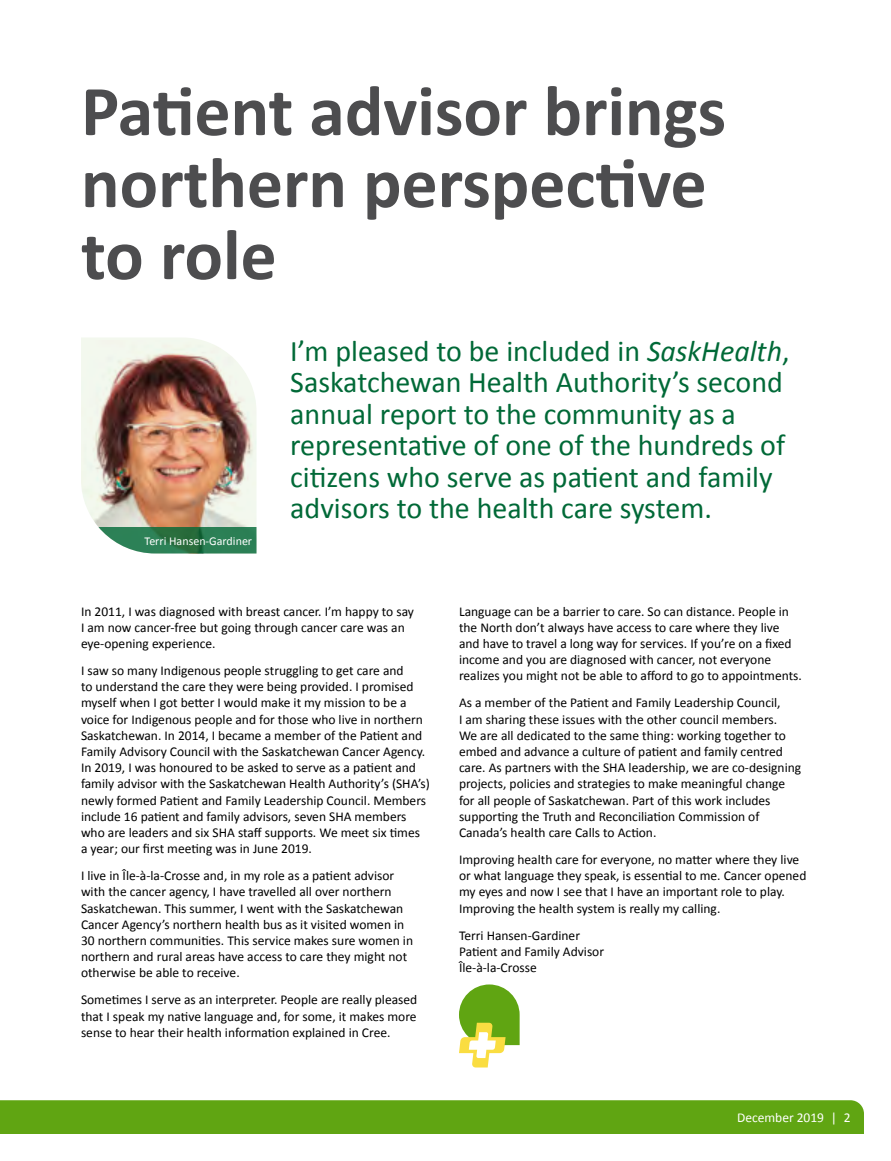
<style>
.page{position:relative;width:891px;height:1161px;background:#fff}
.page>*{position:absolute;margin:0;border:0;box-sizing:border-box;transform-origin:0 0}
.t1{font:700 72px/72px "Calibri";color:#4d4d4f}
.t2{font:30px/31.5px "Calibri";color:#006937}
.t3{font:13.5px/16.2px "Calibri";color:#000}
.t4{font:13.5px "Calibri";color:#fff}
.t5{font:12px "Calibri";color:#fff}
.s1{font-style:italic}
</style>
<div class="page">
<img style="left:81px;top:340px;width:175px;height:187px">
<svg style="left:459px;top:984px;width:61px;height:84px"></svg>
<svg style="left:98px;top:527px;width:158px;height:27px;fill:#2c8056"></svg>
<div style="left:0;top:1100px;width:864px;height:34px;background:#60a512"></div>
<h1 class="t1" style="left:81px;top:74px;width:647px">Patient advisor brings northern perspective to role</h1>
<p class="t5" style="left:145px;top:533px;width:109px">Terri Hansen-Gardiner</p>
<h2 class="t2" style="left:290px;top:335px;width:501px">I’m pleased to be included in <span class="s1">SaskHealth</span>, Saskatchewan Health Authority’s second annual report to the community as a representative of one of the hundreds of citizens who serve as patient and family advisors to the health care system.</h2>
<p class="t3" style="left:81px;top:603px;width:335px">In 2011, I was diagnosed with breast cancer. I’m happy to say<br>I am now cancer-free but going through cancer care was an eye-opening experience.</p>
<p class="t3" style="left:81px;top:662px;width:350px">I saw so many Indigenous people struggling to get care and<br>to understand the care they were being provided. I promised myself when I got better I would make it my mission to be a voice for Indigenous people and for those who live in northern Saskatchewan. In 2014, I became a member of the Patient and Family Advisory Council with the Saskatchewan Cancer Agency.<br>In 2019, I was honoured to be asked to serve as a patient and family advisor with the Saskatchewan Health Authority’s (SHA’s) newly formed Patient and Family Leadership Council. Members include 16 patient and family advisors, seven SHA members who are leaders and six SHA staff supports. We meet six times<br>a year; our first meeting was in June 2019.</p>
<p class="t3" style="left:81px;top:868px;width:334px">I live in Île-à-la-Crosse and, in my role as a patient advisor with the cancer agency, I have travelled all over northern Saskatchewan. This summer, I went with the Saskatchewan Cancer Agency’s northern health bus as it visited women in 30 northern communities. This service makes sure women in northern and rural areas have access to care they might not otherwise be able to receive.</p>
<p class="t3" style="left:81px;top:992px;width:338px;text-align:justify">Sometimes I serve as an interpreter. People are really pleased that I speak my native language and, for some, it makes more sense to hear their health information explained in Cree.</p>
<p class="t3" style="left:459px;top:603px;width:344px">Language can be a barrier to care. So can distance. People in the North don’t always have access to care where they live and have to travel a long way for services. If you’re on a fixed income and you are diagnosed with cancer, not everyone realizes you might not be able to afford to go to appointments.</p>
<p class="t3" style="left:459px;top:695px;width:344px">As a member of the Patient and Family Leadership Council,<br>I am sharing these issues with the other council members.<br>We are all dedicated to the same thing: working together to embed and advance a culture of patient and family centred care. As partners with the SHA leadership, we are co-designing projects, policies and strategies to make meaningful change for all people of Saskatchewan. Part of this work includes supporting the Truth and Reconciliation Commission of Canada’s health care Calls to Action.</p>
<p class="t3" style="left:459px;top:851px;width:349px">Improving health care for everyone, no matter where they live or what language they speak, is essential to me. Cancer opened my eyes and now I see that I have an important role to play.<br>Improving the health system is really my calling.</p>
<p class="t3" style="left:459px;top:927px;width:147px">Terri Hansen-Gardiner<br>Patient and Family Advisor<br>Île-à-la-Crosse</p>
<p class="t4" style="left:737px;top:1109px;width:115px">December 2019 | 2</p>
</div>
